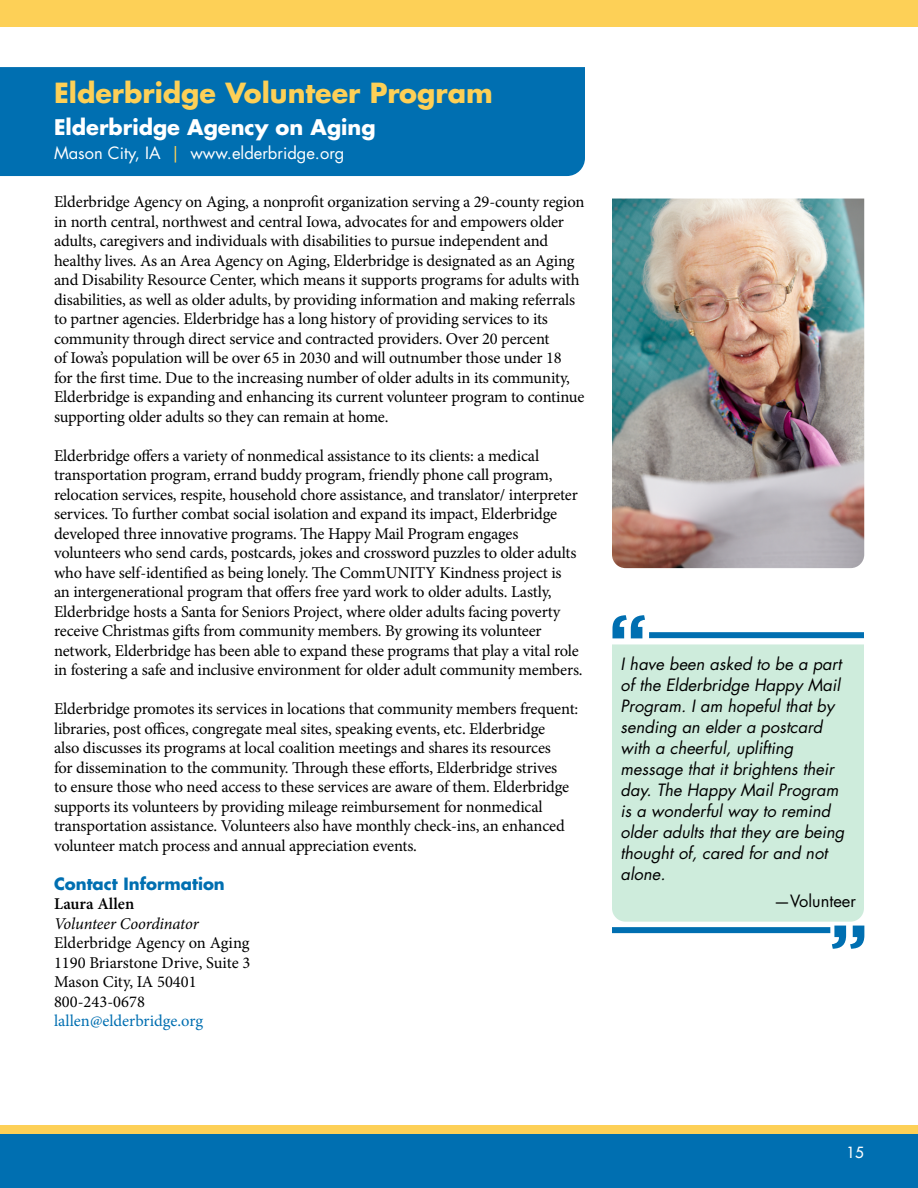
<style>
.page{position:relative;width:918px;height:1188px;background:#fff}
.page>*{position:absolute;margin:0;border:0;box-sizing:border-box;transform-origin:0 0}
.t1{font:700 72px "Gotham";color:#006fb1}
.t2{font:700 27px "Futura Std";color:#fdd057}
.t3{font:700 21px "Futura Std";color:#fff}
.t4{font:16.5px/19.5px "Minion Pro";letter-spacing:-.01em;color:#000}
.t5{font:italic 16.5px/21px "Futura Std";color:#000}
.t6{font:16.5px "Futura Std";color:#fff}
.t7{font:16.5px "Minion Pro";color:#006fb1}
.t8{font:italic 16.5px "Minion Pro";letter-spacing:-.01em;color:#000}
.t9{font:700 16.5px "Futura Std";color:#006fb1}
.t10{font:600 16.5px "Minion Pro";color:#000}
.t11{font:16.5px "Futura Std";color:#000}
.t12{font:500 15px "Futura Std";color:#fff}
.s1{color:#fdd057}
</style>
<div class="page">
<div style="left:0;top:1134px;width:918px;height:54px;background:#006fb1"></div>
<div style="left:0;top:1125px;width:918px;height:9px;background:#fdd057"></div>
<div style="left:0;top:0;width:918px;height:27px;background:#fdd057"></div>
<div style="left:0;top:67px;width:585px;height:109px;background:#006fb1"></div>
<div style="left:612px;top:644px;width:252px;height:278px;background:#ceecdc"></div>
<div style="left:649px;top:632px;width:215px;height:6px;background:#006fb1"></div>
<div style="left:612px;top:927px;width:218px;height:6px;background:#006fb1"></div>
<img style="left:612px;top:199px;width:252px;height:369px">
<h1 class="t2" style="left:54px;top:75px;width:440px">Elderbridge Volunteer Program</h1>
<p class="t3" style="left:54px;top:114px;width:323px">Elderbridge Agency on Aging</p>
<p class="t6" style="left:54px;top:143px;width:292px">Mason City, IA <span class="s1">|</span> www.elderbridge.org</p>
<p class="t4" style="left:54px;top:192px;width:532px">Elderbridge Agency on Aging, a nonprofit organization serving a 29-county region in north central, northwest and central Iowa, advocates for and empowers older adults, caregivers and individuals with disabilities to pursue independent and healthy lives. As an Area Agency on Aging, Elderbridge is designated as an Aging and Disability Resource Center, which means it supports programs for adults with disabilities, as well as older adults, by providing information and making referrals to partner agencies. Elderbridge has a long history of providing services to its community through direct service and contracted providers. Over 20 percent<br>of Iowa’s population will be over 65 in 2030 and will outnumber those under 18 for the first time. Due to the increasing number of older adults in its community, Elderbridge is expanding and enhancing its current volunteer program to continue supporting older adults so they can remain at home.</p>
<p class="t4" style="left:54px;top:446px;width:530px">Elderbridge offers a variety of nonmedical assistance to its clients: a medical transportation program, errand buddy program, friendly phone call program, relocation services, respite, household chore assistance, and translator/ interpreter services. To further combat social isolation and expand its impact, Elderbridge developed three innovative programs. The Happy Mail Program engages volunteers who send cards, postcards, jokes and crossword puzzles to older adults who have self-identified as being lonely. The CommUNITY Kindness project is<br>an intergenerational program that offers free yard work to older adults. Lastly, Elderbridge hosts a Santa for Seniors Project, where older adults facing poverty receive Christmas gifts from community members. By growing its volunteer network, Elderbridge has been able to expand these programs that play a vital role in fostering a safe and inclusive environment for older adult community members.</p>
<p class="t4" style="left:54px;top:699px;width:526px">Elderbridge promotes its services in locations that community members frequent: libraries, post offices, congregate meal sites, speaking events, etc. Elderbridge<br>also discusses its programs at local coalition meetings and shares its resources<br>for dissemination to the community. Through these efforts, Elderbridge strives<br>to ensure those who need access to these services are aware of them. Elderbridge supports its volunteers by providing mileage reimbursement for nonmedical transportation assistance. Volunteers also have monthly check-ins, an enhanced volunteer match process and annual appreciation events.</p>
<p class="t9" style="left:54px;top:873px;width:172px">Contact Information</p>
<p class="t10" style="left:54px;top:893px;width:82px">Laura Allen</p>
<p class="t8" style="left:54px;top:912px;width:146px">Volunteer Coordinator</p>
<p class="t4" style="left:54px;top:934px;width:197px">Elderbridge Agency on Aging</p>
<p class="t4" style="left:54px;top:953px;width:198px">1190 Briarstone Drive, Suite 3</p>
<p class="t4" style="left:54px;top:973px;width:144px">Mason City, IA 50401</p>
<p class="t4" style="left:54px;top:992px;width:92px">800-243-0678</p>
<p class="t7" style="left:54px;top:1010px;width:151px">lallen@elderbridge.org</p>
<h1 class="t1" style="left:608px;top:593px;width:40px">“</h1>
<p class="t5" style="left:621px;top:653px;width:225px">I have been asked to be a part of the Elderbridge Happy Mail<br>Program. I am hopeful that by sending an elder a postcard with a cheerful, uplifting message that it brightens their day. The Happy Mail Program is a wonderful way to remind older adults that they are being thought of, cared for and not alone.</p>
<p class="t11" style="left:774px;top:891px;width:84px">—Volunteer</p>
<h1 class="t1" style="left:830px;top:903px;width:40px">”</h1>
<p class="t12" style="left:847px;top:1143px;width:19px">15</p>
</div>
